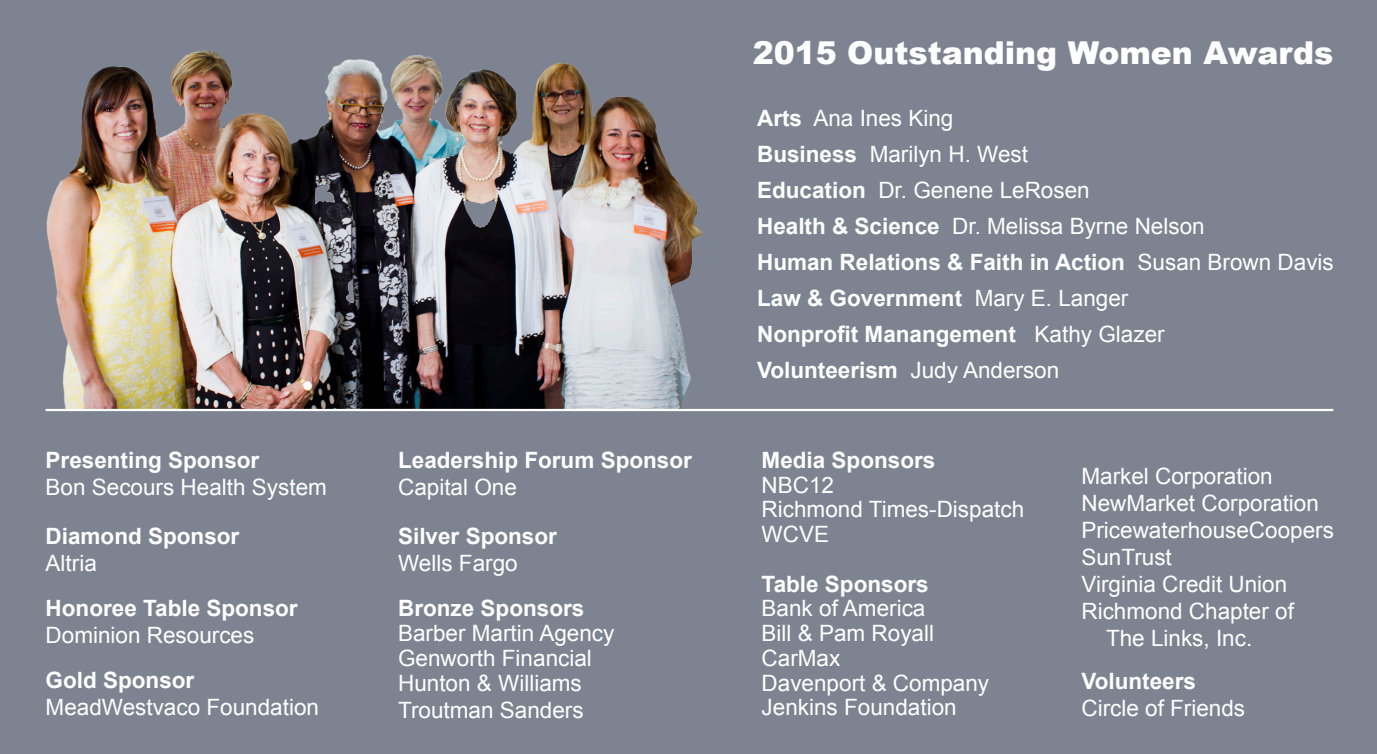
<style>
.page{position:relative;width:1377px;height:754px;background:#7d8390}
.page>*{position:absolute;margin:0;border:0;box-sizing:border-box;transform-origin:0 0}
.t1{font:900 31.5px "Arial";color:#fff}
.t2{font:22.5px/27px "Arial";color:#fff}
.t3{font:700 22.5px "Arial";color:#fff}
.s1{font-weight:700}
.s2{font-weight:400}
</style>
<div class="page">
<img style="left:36px;top:9px;width:686px;height:400px">
<hr style="left:46px;top:409px;width:1287px;height:2px;background:#fff">
<p class="t3" style="left:46px;top:445px;width:215px">Presenting Sponsor</p>
<p class="t2" style="left:46px;top:473px;width:283px">Bon Secours Health System</p>
<p class="t3" style="left:46px;top:521px;width:195px">Diamond Sponsor</p>
<p class="t2" style="left:46px;top:550px;width:53px">Altria</p>
<p class="t3" style="left:46px;top:593px;width:254px">Honoree Table Sponsor</p>
<p class="t2" style="left:46px;top:622px;width:210px">Dominion Resources</p>
<p class="t3" style="left:46px;top:665px;width:150px">Gold Sponsor</p>
<p class="t2" style="left:46px;top:694px;width:275px">MeadWestvaco Foundation</p>
<p class="t3" style="left:398px;top:445px;width:295px">Leadership Forum Sponsor</p>
<p class="t2" style="left:398px;top:473px;width:120px">Capital One</p>
<p class="t3" style="left:398px;top:521px;width:160px">Silver Sponsor</p>
<p class="t2" style="left:398px;top:550px;width:121px">Wells Fargo</p>
<p class="t3" style="left:398px;top:593px;width:188px">Bronze Sponsors</p>
<p class="t2" style="left:398px;top:620px;width:218px">Barber Martin Agency</p>
<p class="t2" style="left:398px;top:644px;width:195px">Genworth Financial</p>
<p class="t2" style="left:398px;top:669px;width:185px">Hunton &amp; Williams</p>
<p class="t2" style="left:398px;top:696px;width:187px">Troutman Sanders</p>
<p class="t1" style="left:753px;top:30px;width:582px">2015 Outstanding Women Awards</p>
<p class="t2" style="left:757px;top:105px;width:198px"><span class="s1">Arts</span> Ana Ines King</p>
<p class="t2" style="left:757px;top:141px;width:272px"><span class="s1">Business</span> Marilyn H. West</p>
<p class="t2" style="left:757px;top:177px;width:334px"><span class="s1">Education</span> Dr. Genene LeRosen</p>
<p class="t2" style="left:757px;top:213px;width:449px"><span class="s1">Health &amp; Science</span> Dr. Melissa Byrne Nelson</p>
<p class="t3" style="left:757px;top:247px;width:578px">Human Relations &amp; Faith in Action <span class="s2">Susan Brown Davis</span></p>
<p class="t3" style="left:757px;top:283px;width:373px">Law &amp; Government <span class="s2">Mary E. Langer</span></p>
<p class="t3" style="left:757px;top:319px;width:409px">Nonprofit Manangement <span class="s2">Kathy Glazer</span></p>
<p class="t3" style="left:757px;top:355px;width:304px">Volunteerism <span class="s2">Judy Anderson</span></p>
<p class="t3" style="left:762px;top:445px;width:175px">Media Sponsors</p>
<p class="t2" style="left:762px;top:471px;width:74px">NBC12</p>
<p class="t2" style="left:762px;top:496px;width:264px">Richmond Times-Dispatch</p>
<p class="t2" style="left:762px;top:521px;width:69px">WCVE</p>
<p class="t3" style="left:762px;top:568px;width:169px">Table Sponsors</p>
<p class="t2" style="left:762px;top:595px;width:165px">Bank of America</p>
<p class="t2" style="left:762px;top:620px;width:174px">Bill &amp; Pam Royall</p>
<p class="t2" style="left:762px;top:644px;width:80px">CarMax</p>
<p class="t2" style="left:762px;top:669px;width:229px">Davenport &amp; Company</p>
<p class="t2" style="left:762px;top:694px;width:197px">Jenkins Foundation</p>
<p class="t2" style="left:1081px;top:463px;width:193px">Markel Corporation</p>
<p class="t2" style="left:1081px;top:490px;width:239px">NewMarket Corporation</p>
<p class="t2" style="left:1081px;top:517px;width:254px">PricewaterhouseCoopers</p>
<p class="t2" style="left:1081px;top:544px;width:92px">SunTrust</p>
<p class="t2" style="left:1081px;top:571px;width:207px">Virginia Credit Union</p>
<p class="t2" style="left:1106px;top:598px;width:189px;text-indent:-25px">Richmond Chapter of<br>The Links, Inc.</p>
<p class="t3" style="left:1081px;top:666px;width:116px">Volunteers</p>
<p class="t2" style="left:1081px;top:695px;width:165px">Circle of Friends</p>
</div>
